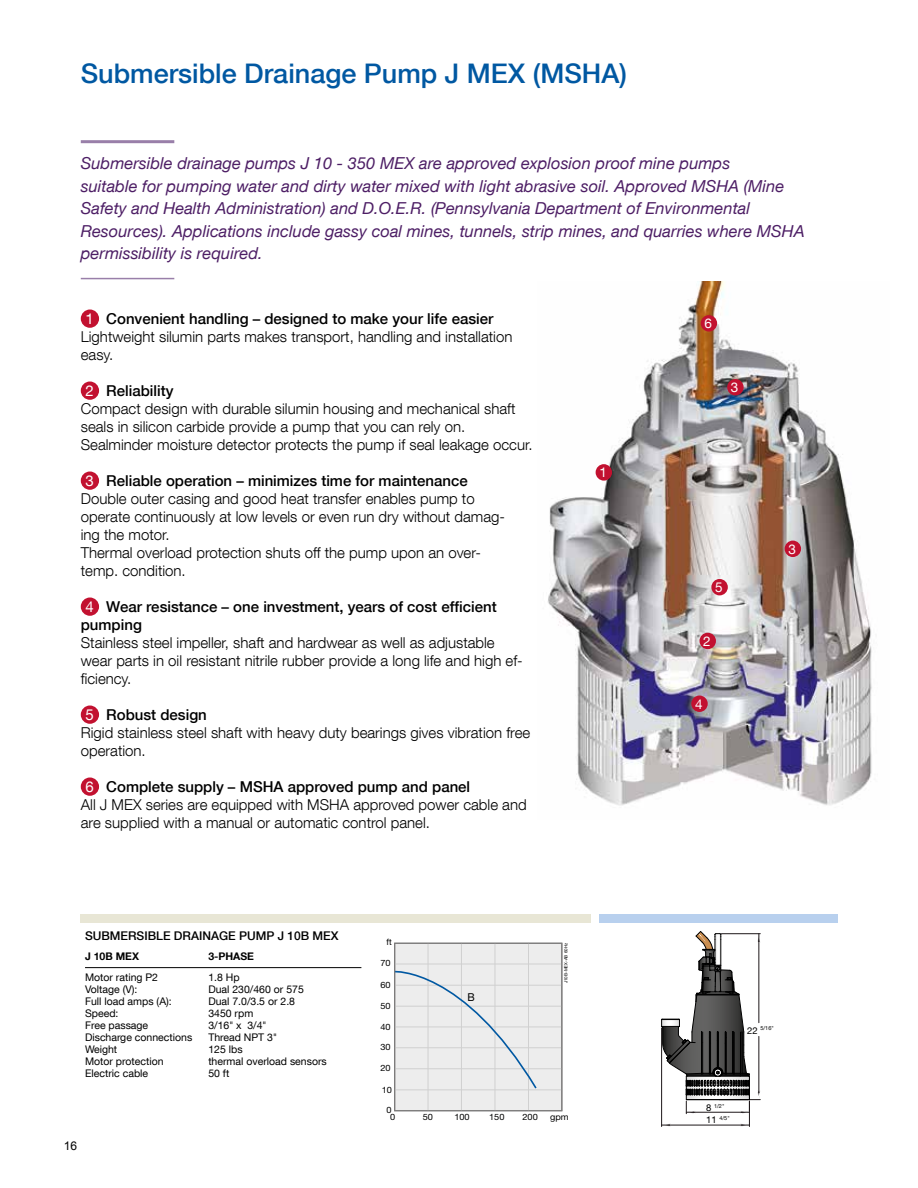
<style>
.page{position:relative;width:918px;height:1188px;background:#fff}
.page>*{position:absolute;margin:0;border:0;box-sizing:border-box;transform-origin:0 0}
.t1{font:500 27px "Helvetica Neue LT Com";color:#0058a2}
.t2{font:italic 16.5px/22.5px "Helvetica Neue LT Com";color:#4d1e65}
.t3{font:300 15px/18px "Helvetica Neue LT Com";color:#000}
.t4{font:500 15px/18px "Helvetica Neue LT Com";color:#000}
.t5{font:13.5px "Helvetica Neue LT Com";color:#fff}
.t6{font:500 12px "Helvetica Neue LT Com";color:#000}
.t7{font:12px "Arial";color:#000}
.t8{font:10.8px "Helvetica Neue LT Com";color:#000}
.t9{font:10.5px "Helvetica Neue LT Com";color:#000}
.t10{font:700 10.5px "Helvetica Neue LT Com";color:#000}
.t11{font:8.7px "Helvetica Neue LT Com";color:#000;scale:1.06 1}
.t12{font:8.7px "Helvetica Neue LT Com";color:#000}
.t13{font:5.55px "Helvetica Neue LT Com";color:#000}
.t14{font:4.35px "Helvetica Neue LT Com";color:#000}
.s1{font-weight:400;color:#fff}
.s2{font-weight:500}
.s3{font-weight:300}
.s4{font-size:9.45px}
</style>
<div class="page">
<svg style="left:757px;top:934px;width:2px;height:9px"></svg>
<hr style="left:721px;top:933px;width:39px;height:1px;background:#1d1719">
<hr style="left:719px;top:1099px;width:41px;height:1px;background:#1d1719">
<hr style="left:759px;top:1036px;width:1px;height:57px;background:#1d1719">
<hr style="left:759px;top:934px;width:1px;height:89px;background:#1d1719">
<svg style="left:661px;top:931px;width:89px;height:196px"></svg>
<hr style="left:81px;top:140px;width:93px;height:3px;background:#997fa9">
<hr style="left:81px;top:278px;width:93px;height:1px;background:#997fa9">
<div style="left:81px;top:310px;width:18px;height:18px;background:#c21130;border-radius:50%"></div>
<div style="left:81px;top:382px;width:18px;height:18px;background:#c21130;border-radius:50%"></div>
<div style="left:81px;top:472px;width:18px;height:18px;background:#c21130;border-radius:50%"></div>
<div style="left:81px;top:598px;width:18px;height:18px;background:#c21130;border-radius:50%"></div>
<div style="left:81px;top:706px;width:18px;height:18px;background:#c21130;border-radius:50%"></div>
<div style="left:81px;top:778px;width:18px;height:18px;background:#c21130;border-radius:50%"></div>
<img style="left:547px;top:281px;width:325px;height:525px">
<div style="left:596px;top:464px;width:16px;height:17px;background:#c21130;border-radius:50%"></div>
<div style="left:691px;top:695px;width:17px;height:17px;background:#c21130;border-radius:50%"></div>
<div style="left:701px;top:315px;width:16px;height:17px;background:#c21130;border-radius:50%"></div>
<div style="left:700px;top:633px;width:16px;height:16px;background:#c21130;border-radius:50%"></div>
<div style="left:711px;top:579px;width:17px;height:16px;background:#c21130;border-radius:50%"></div>
<div style="left:785px;top:541px;width:16px;height:16px;background:#c21130;border-radius:50%"></div>
<div style="left:727px;top:379px;width:17px;height:16px;background:#c21130;border-radius:50%"></div>
<div style="left:81px;top:914px;width:510px;height:9px;background:#e8e6d5"></div>
<div style="left:599px;top:914px;width:238px;height:9px;background:#b8d0ee"></div>
<div style="left:395px;top:943px;width:167px;height:168px;background:#ededed"></div>
<hr style="left:395px;top:1068px;width:167px;height:1px;background:#d0d0d0">
<hr style="left:395px;top:985px;width:167px;height:1px;background:#d0d0d0">
<hr style="left:395px;top:964px;width:166px;height:1px;background:#d0d0d0">
<hr style="left:395px;top:1006px;width:167px;height:1px;background:#d0d0d0">
<hr style="left:395px;top:1027px;width:166px;height:1px;background:#d0d0d0">
<hr style="left:395px;top:1090px;width:167px;height:1px;background:#d0d0d0">
<hr style="left:394px;top:1048px;width:167px;height:1px;background:#d0d0d0">
<hr style="left:528px;top:943px;width:1px;height:168px;background:#d0d0d0">
<hr style="left:495px;top:943px;width:1px;height:168px;background:#d0d0d0">
<hr style="left:461px;top:943px;width:1px;height:168px;background:#d0d0d0">
<hr style="left:428px;top:943px;width:1px;height:168px;background:#d0d0d0">
<svg style="left:396px;top:968px;width:142px;height:122px"></svg>
<div style="left:394px;top:943px;width:168px;height:168px;border:1px solid #7c7b7b"></div>
<hr style="left:85px;top:967px;width:276px;height:1px;background:#000">
<h1 class="t1" style="left:81px;top:57px;width:548px">Submersible Drainage Pump J MEX (MSHA)</h1>
<p class="t2" style="left:81px;top:152px;width:726px">Submersible drainage pumps J 10 - 350 MEX are approved explosion proof mine pumps<br>suitable for pumping water and dirty water mixed with light abrasive soil. Approved MSHA (Mine Safety and Health Administration) and D.O.E.R. (Pennsylvania Department of Environmental Resources). Applications include gassy coal mines, tunnels, strip mines, and quarries where MSHA permissibility is required.</p>
<p class="t3" style="left:81px;top:309px;width:433px;text-indent:5px"><span class="s1">1</span> <span class="s2">Convenient handling – designed to make your life easier<br></span>Lightweight silumin parts makes transport, handling and installation easy.</p>
<p class="t3" style="left:81px;top:381px;width:453px;text-indent:5px"><span class="s1">2</span> <span class="s2">Reliability<br></span>Compact design with durable silumin housing and mechanical shaft seals in silicon carbide provide a pump that you can rely on.<br>Sealminder moisture detector protects the pump if seal leakage occur.</p>
<p class="t3" style="left:81px;top:471px;width:426px;text-indent:5px"><span class="s1">3</span> <span class="s2">Reliable operation – minimizes time for maintenance </span>Double outer casing and good heat transfer enables pump to operate continuously at low levels or even run dry without damag&shy;ing the motor.<br>Thermal overload protection shuts off the pump upon an over&shy;temp. condition.</p>
<p class="t4" style="left:81px;top:597px;width:417px;text-indent:5px"><span class="s1">4</span> Wear resistance – one investment, years of cost efficient pumping</p>
<p class="t3" style="left:81px;top:633px;width:444px">Stainless steel impeller, shaft and hardwear as well as adjustable wear parts in oil resistant nitrile rubber provide a long life and high ef&shy;ficiency.</p>
<p class="t3" style="left:81px;top:705px;width:451px;text-indent:5px"><span class="s1">5</span> <span class="s2">Robust design<br></span>Rigid stainless steel shaft with heavy duty bearings gives vibration free operation.</p>
<p class="t3" style="left:81px;top:777px;width:447px;text-indent:5px"><span class="s1">6</span> <span class="s2">Complete supply – MSHA approved pump and panel<br></span>All J MEX series are equipped with MSHA approved power cable and are supplied with a manual or automatic control panel.</p>
<p class="t5" style="left:599px;top:464px;width:9px">1</p>
<p class="t6" style="left:85px;top:928px;width:255px">SUBMERSIBLE DRAINAGE PUMP J 10B MEX</p>
<p class="t10" style="left:85px;top:950px;width:56px">J 10B MEX</p>
<p class="t10" style="left:208px;top:950px;width:47px">3-PHASE</p>
<p class="t9" style="left:85px;top:971px;width:75px">Motor rating P2</p>
<p class="t9" style="left:208px;top:971px;width:33px">1.8 Hp</p>
<p class="t9" style="left:85px;top:983px;width:54px">Voltage (V):</p>
<p class="t9" style="left:208px;top:983px;width:97px">Dual 230/460 or 575</p>
<p class="t9" style="left:85px;top:995px;width:88px">Full load amps (A):</p>
<p class="t9" style="left:208px;top:995px;width:88px">Dual 7.0/3.5 or 2.8</p>
<p class="t9" style="left:85px;top:1007px;width:35px">Speed:</p>
<p class="t9" style="left:208px;top:1007px;width:46px">3450 rpm</p>
<p class="t9" style="left:85px;top:1019px;width:65px">Free passage</p>
<p class="t9" style="left:208px;top:1019px;width:60px">3/16<span class="s3">"</span> x 3/4<span class="s3">"</span></p>
<p class="t9" style="left:85px;top:1031px;width:109px">Discharge connections</p>
<p class="t9" style="left:208px;top:1031px;width:70px">Thread NPT 3<span class="s3">"</span></p>
<p class="t9" style="left:85px;top:1043px;width:34px">Weight</p>
<p class="t9" style="left:208px;top:1043px;width:36px">125 lbs</p>
<p class="t9" style="left:85px;top:1055px;width:80px">Motor protection</p>
<p class="t9" style="left:208px;top:1055px;width:120px">thermal overload sensors</p>
<p class="t9" style="left:85px;top:1067px;width:65px">Electric cable</p>
<p class="t9" style="left:208px;top:1067px;width:23px">50 ft</p>
<p class="t7" style="left:64px;top:1138px;width:15px">16</p>
<p class="t12" style="left:387px;top:937px;width:7px">ft</p>
<p class="t11" style="left:381px;top:958px;width:11px">70</p>
<p class="t11" style="left:381px;top:979px;width:11px">60</p>
<p class="t11" style="left:381px;top:1000px;width:11px">50</p>
<p class="t11" style="left:381px;top:1021px;width:11px">40</p>
<p class="t11" style="left:381px;top:1042px;width:11px">30</p>
<p class="t11" style="left:381px;top:1063px;width:11px">20</p>
<p class="t11" style="left:382px;top:1085px;width:11px">10</p>
<p class="t8" style="left:467px;top:990px;width:9px">B</p>
<p class="t14" style="left:563px;top:983px;width:42px;rotate:-90deg">J10B-MEX-AB 60Hz</p>
<p class="t11" style="left:387px;top:1104px;width:6px">0</p>
<p class="t11" style="left:390px;top:1112px;width:6px">0</p>
<p class="t11" style="left:423px;top:1112px;width:11px">50</p>
<p class="t11" style="left:454px;top:1112px;width:16px">100</p>
<p class="t11" style="left:489px;top:1112px;width:16px">150</p>
<p class="t11" style="left:522px;top:1112px;width:16px">200</p>
<p class="t11" style="left:550px;top:1112px;width:19px">gpm</p>
<p class="t5" style="left:704px;top:315px;width:9px">6</p>
<p class="t5" style="left:731px;top:379px;width:9px">3</p>
<p class="t5" style="left:715px;top:579px;width:9px">5</p>
<p class="t5" style="left:703px;top:633px;width:9px">2</p>
<p class="t5" style="left:695px;top:695px;width:9px">4</p>
<p class="t5" style="left:788px;top:540px;width:9px">3</p>
<p class="t13" style="left:747px;top:1025px;width:28px"><span class="s4">22</span> 5/16"</p>
<p class="t13" style="left:706px;top:1102px;width:20px"><span class="s4">8</span> 1/2"</p>
<p class="t13" style="left:706px;top:1115px;width:25px"><span class="s4">11</span> 4/5"</p>
</div>
